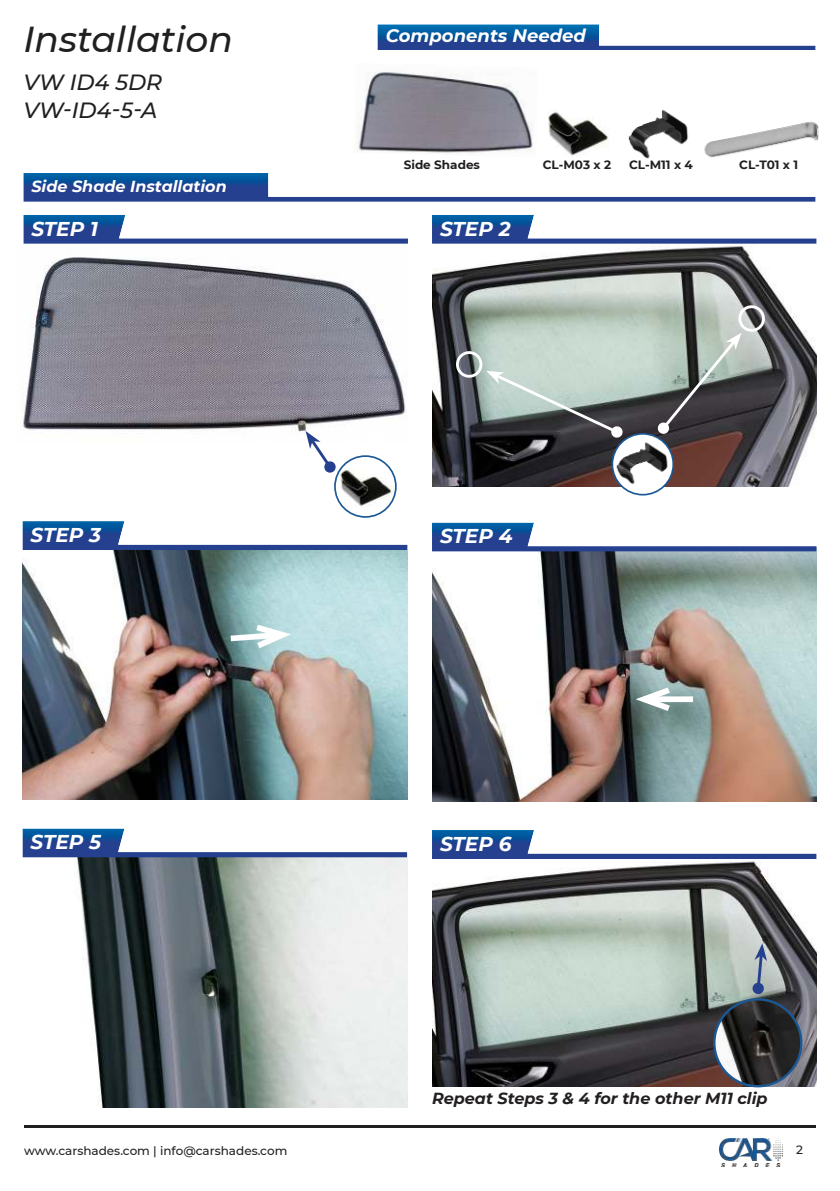
<style>
.page{position:relative;width:840px;height:1191px;background:#fff}
.page>*{position:absolute;margin:0;border:0;box-sizing:border-box;transform-origin:0 0}
.t1{font:italic 500 36px "Montserrat";color:#221f1f}
.t2{font:italic 500 22px/28px "Montserrat";color:#221f1f}
.t3{font:italic 700 20px "Montserrat";color:#fff}
.t4{font:italic 700 18px "Montserrat";color:#fff}
.t5{font:italic 700 16px "Montserrat";color:#221f1f}
.t6{font:italic 700 16px "Montserrat";color:#fff}
.t7{font:500 12px "Montserrat";color:#221f1f}
.t8{font:700 12px "Montserrat";color:#221f1f}
</style>
<div class="page">
<img style="left:357px;top:71px;width:176px;height:82px">
<img style="left:22px;top:257px;width:384px;height:201px">
<img style="left:432px;top:245px;width:384px;height:241px">
<img style="left:22px;top:550px;width:385px;height:249px">
<img style="left:22px;top:857px;width:385px;height:250px">
<img style="left:23px;top:173px;width:792px;height:29px">
<hr style="left:24px;top:1126px;width:791px;height:2px;background:#221f1f">
<img style="left:719px;top:1138px;width:63px;height:28px">
<img style="left:377px;top:24px;width:438px;height:26px">
<img style="left:548px;top:112px;width:61px;height:44px">
<img style="left:628px;top:110px;width:61px;height:49px">
<img style="left:432px;top:215px;width:384px;height:29px">
<img style="left:22px;top:521px;width:385px;height:29px">
<img style="left:22px;top:828px;width:385px;height:29px">
<img style="left:23px;top:215px;width:385px;height:29px">
<img style="left:432px;top:551px;width:384px;height:250px">
<img style="left:432px;top:860px;width:384px;height:226px">
<img style="left:432px;top:522px;width:384px;height:29px">
<img style="left:432px;top:830px;width:384px;height:29px">
<svg style="left:224px;top:620px;width:75px;height:33px"></svg>
<div style="left:643px;top:696px;width:49px;height:6px;background:#fff"></div>
<svg style="left:627px;top:683px;width:48px;height:32px"></svg>
<img style="left:335px;top:456px;width:60px;height:61px;border-radius:30px">
<div style="left:334px;top:455px;width:62px;height:63px;border:2px solid #1b5894;border-radius:50%"></div>
<svg style="left:305px;top:431px;width:31px;height:42px"></svg>
<img style="left:699px;top:121px;width:120px;height:54px">
<div style="left:456px;top:351px;width:26px;height:27px;border:3px solid #fff;border-radius:50%"></div>
<img style="left:612px;top:434px;width:61px;height:61px;border-radius:30px">
<div style="left:611px;top:433px;width:62px;height:62px;border:2px solid #1b5894;border-radius:50%"></div>
<svg style="left:486px;top:371px;width:137px;height:67px;background:#8d9895"></svg>
<svg style="left:656px;top:301px;width:112px;height:134px;background:#7c827f"></svg>
<img style="left:714px;top:999px;width:86px;height:87px;border-radius:43px">
<div style="left:712px;top:998px;width:90px;height:89px;border:2px solid #1b5894;border-radius:50%"></div>
<svg style="left:751px;top:943px;width:15px;height:52px"></svg>
<h1 class="t1" style="left:23px;top:19px;width:211px">Installation</h1>
<h2 class="t2" style="left:23px;top:68px;width:140px">VW ID4 5DR<br>VW-ID4-5-A</h2>
<h3 class="t6" style="left:31px;top:179px;width:197px">Side Shade Installation</h3>
<h3 class="t3" style="left:31px;top:220px;width:68px">STEP 1</h3>
<h3 class="t3" style="left:30px;top:526px;width:72px">STEP 3</h3>
<h3 class="t3" style="left:30px;top:833px;width:72px">STEP 5</h3>
<h3 class="t4" style="left:385px;top:28px;width:201px">Components Needed</h3>
<p class="t8" style="left:403px;top:159px;width:78px">Side Shades</p>
<p class="t8" style="left:542px;top:159px;width:70px">CL-M03 x 2</p>
<p class="t8" style="left:628px;top:159px;width:65px">CL-M11 x 4</p>
<p class="t8" style="left:738px;top:159px;width:60px">CL-T01 x 1</p>
<h3 class="t3" style="left:440px;top:220px;width:72px">STEP 2</h3>
<h3 class="t3" style="left:440px;top:528px;width:74px">STEP 4</h3>
<h3 class="t3" style="left:440px;top:835px;width:73px">STEP 6</h3>
<h3 class="t5" style="left:432px;top:1091px;width:337px">Repeat Steps 3 &amp; 4 for the other M11 clip</h3>
<p class="t7" style="left:24px;top:1145px;width:265px">www.carshades.com | info@carshades.com</p>
<p class="t7" style="left:795px;top:1145px;width:8px">2</p>
</div>
